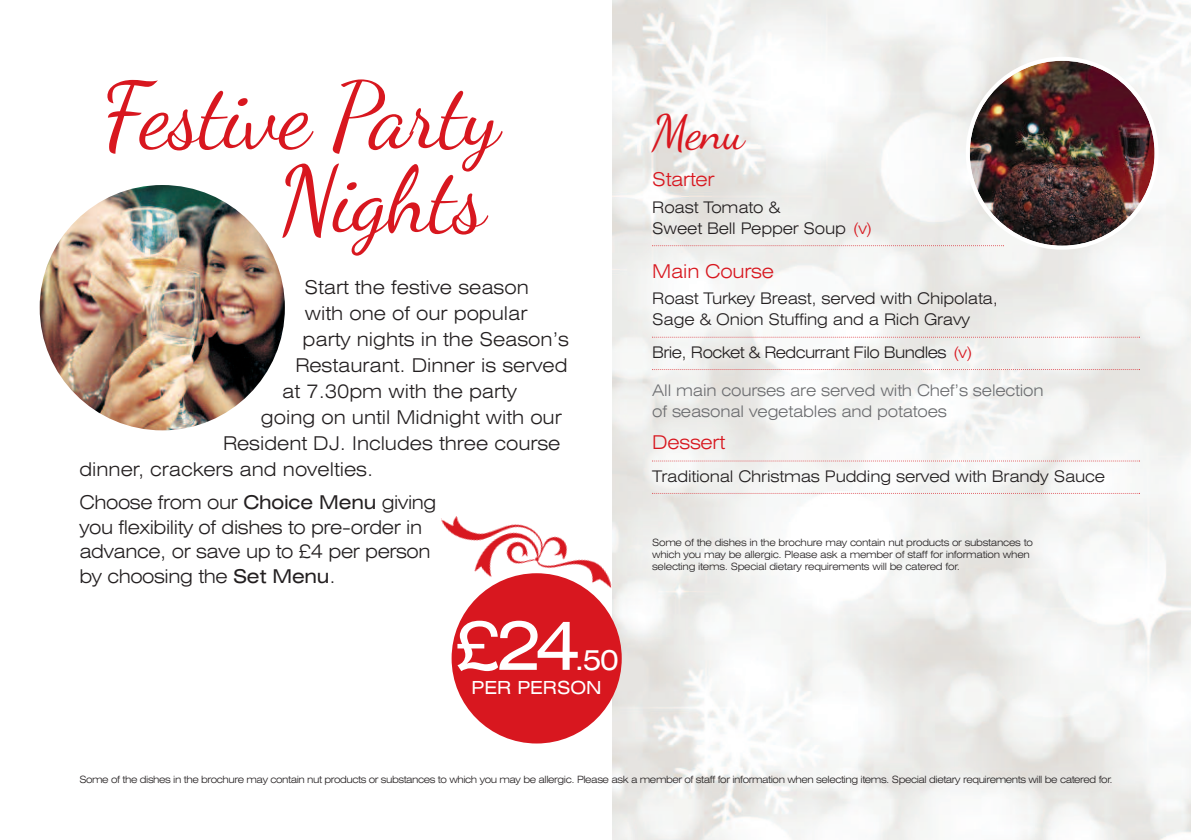
<style>
.page{position:relative;width:1191px;height:840px;background:#fff}
.page>*{position:absolute;margin:0;border:0;box-sizing:border-box;transform-origin:0 0}
.t1{font:92px/84px "Dancing Script";letter-spacing:-.02em;color:#d8171f;text-align:right}
.t2{font:expanded 68px "Swiss 721 BT";color:#fff}
.t3{font:48px "Dancing Script";color:#d8171f}
.t4{font:expanded 28px "Swiss 721 BT";color:#fff}
.t5{font:300 expanded 19px "Swiss 721 BT";color:#231f20}
.t6{font:300 expanded 19px/24.4px "Swiss 721 BT";letter-spacing:-.02em;color:#231f20}
.t7{font:300 expanded 19px "Swiss 721 BT";letter-spacing:-.01em;color:#d8171f}
.t8{font:expanded 18px "Swiss 721 BT";color:#fff}
.t9{font:300 expanded 16px/21px "Swiss 721 BT";letter-spacing:-.01em;color:#231f20}
.t10{font:300 expanded 16px/21px "Swiss 721 BT";letter-spacing:-.01em;color:#6c6d70}
.t11{font:300 expanded 16px "Swiss 721 BT";letter-spacing:-.035em;color:#231f20}
.t12{font:300 expanded 10px/12px "Swiss 721 BT";letter-spacing:-.035em;color:#231f20}
.s1{font-weight:400}
.s2{color:#d8171f}
</style>
<div class="page">
<img style="left:612px;top:0;width:579px;height:839px">
<div style="left:451px;top:573px;width:171px;height:170px;background:#d8171f;border-radius:50%"></div>
<img style="left:441px;top:510px;width:175px;height:88px">
<svg style="left:652px;top:336px;width:488px;height:1px"></svg>
<svg style="left:652px;top:369px;width:488px;height:1px"></svg>
<svg style="left:652px;top:460px;width:488px;height:1px"></svg>
<svg style="left:652px;top:492px;width:488px;height:1px"></svg>
<img style="left:40px;top:185px;width:245px;height:245px;border-radius:50%">
<svg style="left:652px;top:57px;width:506px;height:192px"></svg>
<h1 class="t1" style="left:101px;top:74px;width:400px">Festive Party<br>Nights</h1>
<h3 class="t5" style="left:304px;top:280px;width:226px">Start the festive season</h3>
<h3 class="t5" style="left:305px;top:306px;width:224px">with one of our popular</h3>
<h3 class="t5" style="left:302px;top:332px;width:268px">party nights in the Season’s</h3>
<h3 class="t5" style="left:295px;top:358px;width:274px">Restaurant. Dinner is served</h3>
<h3 class="t5" style="left:282px;top:384px;width:236px">at 7.30pm with the party</h3>
<h3 class="t5" style="left:261px;top:410px;width:302px">going on until Midnight with our</h3>
<h3 class="t5" style="left:223px;top:436px;width:339px">Resident DJ. Includes three course</h3>
<h3 class="t5" style="left:79px;top:462px;width:295px">dinner, crackers and novelties.</h3>
<h3 class="t6" style="left:79px;top:491px;width:358px">Choose from our <span class="s1">Choice Menu</span> giving you flexibility of dishes to pre-order in advance, or save up to £4 per person by choosing the <span class="s1">Set Menu</span>.</h3>
<h2 class="t2" style="left:454px;top:620px;width:127px">£24</h2>
<h3 class="t4" style="left:575px;top:649px;width:45px">.50</h3>
<h3 class="t8" style="left:471px;top:680px;width:132px">PER PERSON</h3>
<h3 class="t3" style="left:652px;top:104px;width:94px">Menu</h3>
<h3 class="t7" style="left:652px;top:172px;width:64px">Starter</h3>
<h3 class="t9" style="left:652px;top:198px;width:221px">Roast Tomato &amp;<br>Sweet Bell Pepper Soup <span class="s2">(v)</span></h3>
<h3 class="t7" style="left:652px;top:264px;width:123px">Main Course</h3>
<h3 class="t9" style="left:652px;top:289px;width:347px">Roast Turkey Breast, served with Chipolata,<br>Sage &amp; Onion Stuffing and a Rich Gravy</h3>
<h3 class="t11" style="left:652px;top:346px;width:321px">Brie, Rocket &amp; Redcurrant Filo Bundles <span class="s2">(v)</span></h3>
<h3 class="t10" style="left:652px;top:381px;width:393px">All main courses are served with Chef’s selection of seasonal vegetables and potatoes</h3>
<h3 class="t7" style="left:652px;top:435px;width:74px">Dessert</h3>
<h3 class="t9" style="left:652px;top:466px;width:454px">Traditional Christmas Pudding served with Brandy Sauce</h3>
<p class="t12" style="left:652px;top:537px;width:382px">Some of the dishes in the brochure may contain nut products or substances to which you may be allergic. Please ask a member of staff for information when selecting items. Special dietary requirements will be catered for.</p>
<p class="t12" style="left:79px;top:774px;width:1035px">Some of the dishes in the brochure may contain nut products or substances to which you may be allergic. Please ask a member of staff for information when selecting items. Special dietary requirements will be catered for.</p>
</div>
